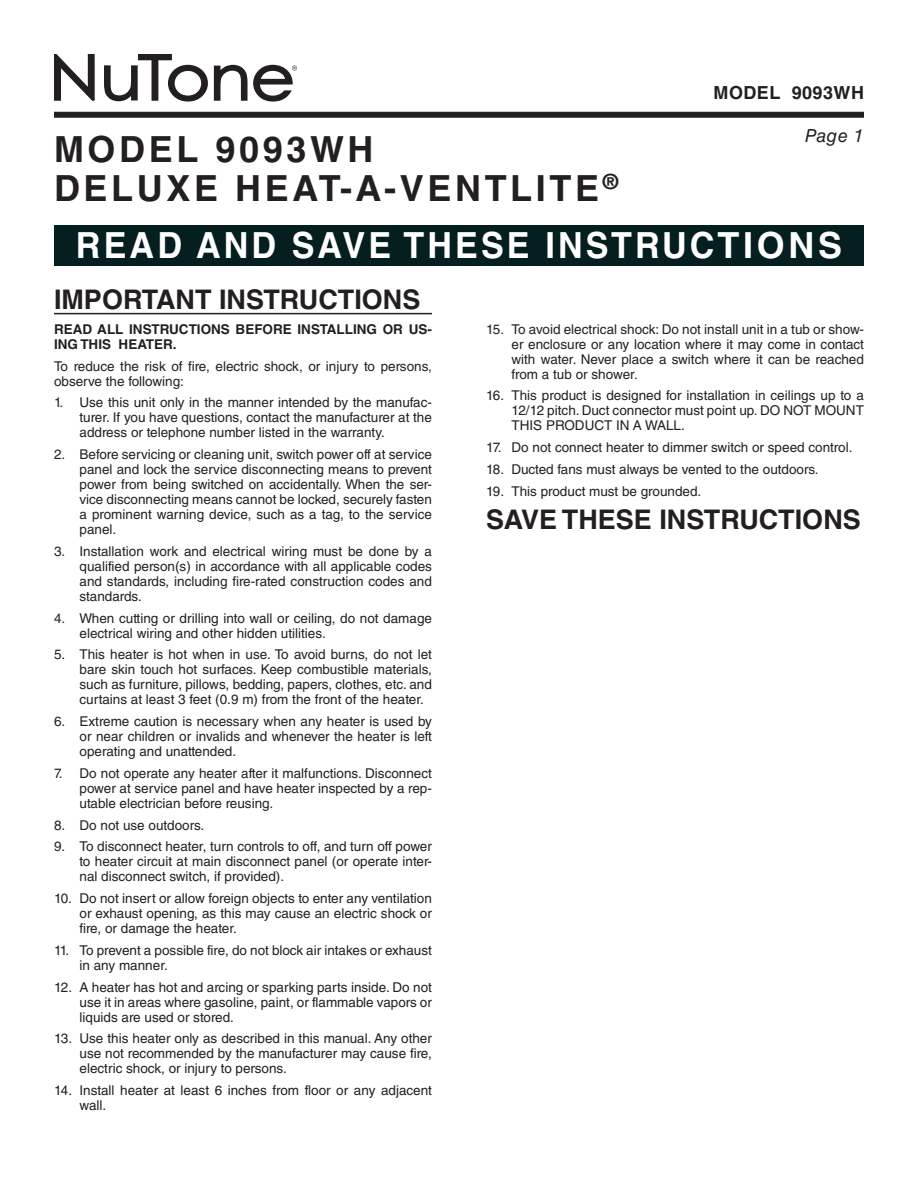
<style>
.page{position:relative;width:918px;height:1188px;background:#fff}
.page>*{position:absolute;margin:0;border:0;box-sizing:border-box;transform-origin:0 0}
.Main_Heading{font:700 36px "Helvetica LT Std";letter-spacing:.1em;color:#231f20}
.Read_and_Save{font:700 36px "Helvetica LT Std";letter-spacing:.09em;color:#fff;scale:.95 1}
.Warning__Caution{font:700 27px "Helvetica LT Std";color:#231f20}
.Body_text{font:700 27px "Helvetica LT Std";color:#231f20}
.t1{font:700 18px "Helvetica LT Std";letter-spacing:.025em;color:#231f20}
.Page_No{font:italic 18px "Helvetica LT Std";color:#231f20}
.Body_Text__Numbers{font:13.5px/15px "Helvetica LT Std";color:#231f20;text-align:justify}
.Body_text-2{font:13.5px/15px "Helvetica LT Std";color:#231f20;text-align:justify}
.Body_Text{font:13.5px/15px "Helvetica LT Std";color:#231f20}
.Body_Text__Bold{font:700 13.5px/15px "Helvetica LT Std";color:#231f20}
</style>
<div class="page">
<div style="left:54px;top:112px;width:810px;height:6px;background:#231f20"></div>
<svg style="left:54px;top:54px;width:243px;height:48px"></svg>
<div style="left:54px;top:225px;width:810px;height:40px;background:#051e1f"></div>
<hr style="left:54px;top:313px;width:378px;height:1px;background:#231f20">
<h3 class="t1" style="left:714px;top:82px;width:152px">MODEL 9093WH</h3>
<p class="Page_No" style="left:805px;top:125px;width:61px">Page 1</p>
<p class="Main_Heading" style="left:54px;top:128px;width:321px">MODEL 9093WH</p>
<p class="Main_Heading" style="left:54px;top:167px;width:566px">DELUXE HEAT-A-VENTLITE<sup>®</sup></p>
<p class="Read_and_Save" style="left:76px;top:223px;width:808px">READ AND SAVE THESE INSTRUCTIONS</p>
<p class="Warning__Caution" style="left:54px;top:283px;width:368px">IMPORTANT INSTRUCTIONS</p>
<p class="Body_Text__Bold" style="left:54px;top:321px;width:380px">READ ALL INSTRUCTIONS BEFORE INSTALLING OR US-<br>ING THIS HEATER.</p>
<p class="Body_Text" style="left:54px;top:358px;width:380px">To reduce the risk of fire, electric shock, or injury to persons, observe the following:</p>
<p class="Body_Text__Numbers" style="left:80px;top:395px;width:354px;text-indent:-26px">1. Use this unit only in the manner intended by the manufac&shy;turer. If you have questions, contact the manufacturer at the address or telephone number listed in the warranty.</p>
<p class="Body_Text__Numbers" style="left:80px;top:447px;width:354px;text-indent:-26px">2. Before servicing or cleaning unit, switch power off at service panel and lock the service disconnecting means to prevent power from being switched on accidentally. When the ser&shy;vice disconnecting means cannot be locked, securely fasten a prominent warning device, such as a tag, to the service panel.</p>
<p class="Body_Text__Numbers" style="left:80px;top:544px;width:354px;text-indent:-26px">3. Installation work and electrical wiring must be done by a qualified person(s) in accordance with all applicable codes and standards, including fire-rated construction codes and standards.</p>
<p class="Body_Text__Numbers" style="left:80px;top:610px;width:354px;text-indent:-26px">4. When cutting or drilling into wall or ceiling, do not damage electrical wiring and other hidden utilities.</p>
<p class="Body_Text__Numbers" style="left:80px;top:647px;width:354px;text-indent:-26px">5. This heater is hot when in use. To avoid burns, do not let bare skin touch hot surfaces. Keep combustible materials, such as furniture, pillows, bedding, papers, clothes, etc. and curtains at least 3 feet (0.9 m) from the front of the heater.</p>
<p class="Body_Text__Numbers" style="left:80px;top:714px;width:354px;text-indent:-26px">6. Extreme caution is necessary when any heater is used by or near children or invalids and whenever the heater is left operating and unattended.</p>
<p class="Body_Text__Numbers" style="left:80px;top:766px;width:354px;text-indent:-26px">7. Do not operate any heater after it malfunctions. Disconnect power at service panel and have heater inspected by a rep&shy;utable electrician before reusing.</p>
<p class="Body_Text__Numbers" style="left:54px;top:817px;width:152px">8. Do not use outdoors.</p>
<p class="Body_Text__Numbers" style="left:80px;top:839px;width:354px;text-indent:-26px">9. To disconnect heater, turn controls to off, and turn off power to heater circuit at main disconnect panel (or operate inter&shy;nal disconnect switch, if provided).</p>
<p class="Body_Text__Numbers" style="left:80px;top:891px;width:354px;text-indent:-26px">10. Do not insert or allow foreign objects to enter any ventilation or exhaust opening, as this may cause an electric shock or fire, or damage the heater.</p>
<p class="Body_Text__Numbers" style="left:80px;top:943px;width:354px;text-indent:-26px">11. To prevent a possible fire, do not block air intakes or exhaust in any manner.</p>
<p class="Body_Text__Numbers" style="left:80px;top:979px;width:354px;text-indent:-26px">12. A heater has hot and arcing or sparking parts inside. Do not use it in areas where gasoline, paint, or flammable vapors or liquids are used or stored.</p>
<p class="Body_Text__Numbers" style="left:80px;top:1031px;width:354px;text-indent:-26px">13. Use this heater only as described in this manual. Any other use not recommended by the manufacturer may cause fire, electric shock, or injury to persons.</p>
<p class="Body_Text__Numbers" style="left:80px;top:1083px;width:354px;text-indent:-26px">14. Install heater at least 6 inches from floor or any adjacent wall.</p>
<p class="Body_Text__Numbers" style="left:512px;top:321px;width:354px;text-indent:-26px">15. To avoid electrical shock: Do not install unit in a tub or show&shy;er enclosure or any location where it may come in contact with water. Never place a switch where it can be reached from a tub or shower.</p>
<p class="Body_text-2" style="left:512px;top:388px;width:354px;text-indent:-26px">16. This product is designed for installation in ceilings up to a 12/12 pitch. Duct connector must point up. DO NOT MOUNT THIS PRODUCT IN A WALL.</p>
<p class="Body_Text__Numbers" style="left:486px;top:440px;width:368px">17. Do not connect heater to dimmer switch or speed control.</p>
<p class="Body_text-2" style="left:486px;top:462px;width:334px">18. Ducted fans must always be vented to the outdoors.</p>
<p class="Body_text-2" style="left:486px;top:483px;width:217px">19. This product must be grounded.</p>
<p class="Body_text" style="left:486px;top:503px;width:376px">SAVE THESE INSTRUCTIONS</p>
</div>
